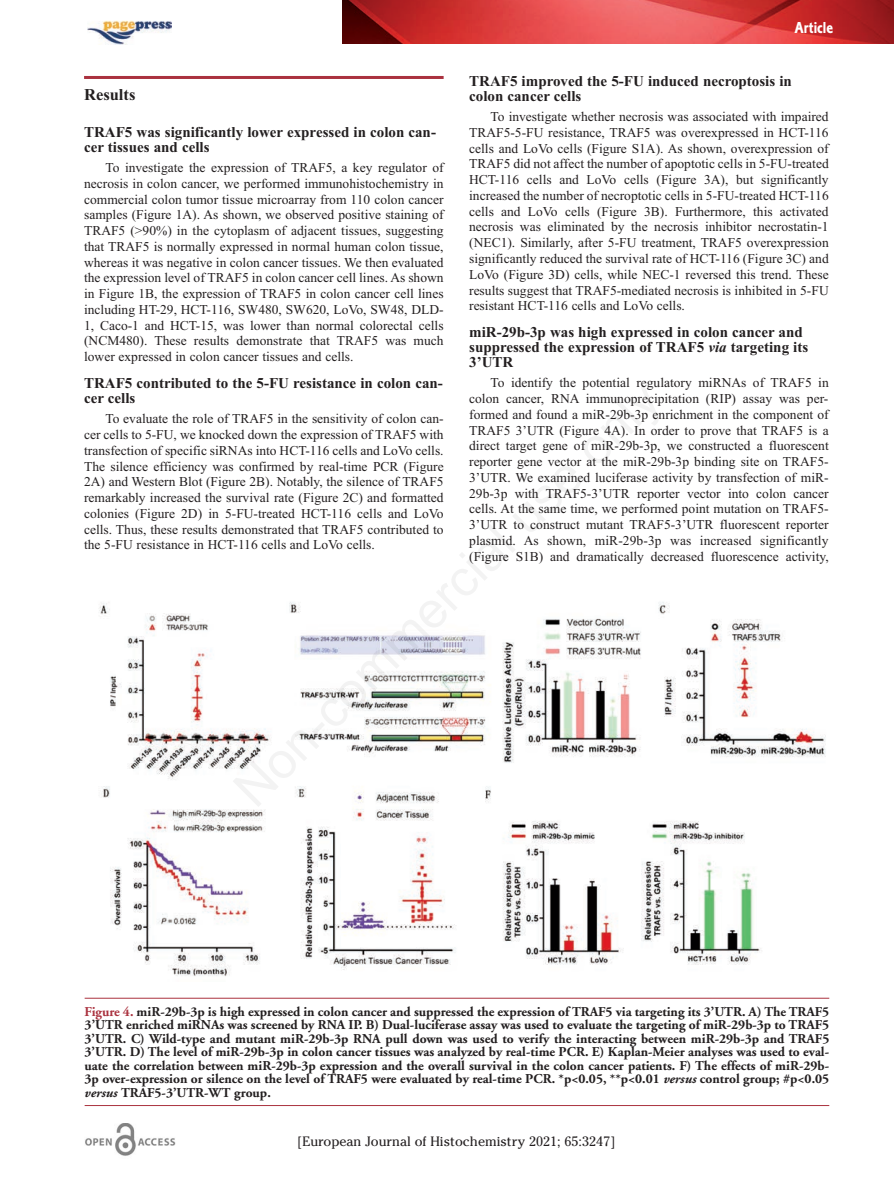
<style>
.page{position:relative;width:894px;height:1188px;background:#fff}
.page>*{position:absolute;margin:0;border:0;box-sizing:border-box;transform-origin:0 0}
.t1{font:16.5px "Corinthian Bold Condensed Plain";color:#fff}
.t2{font:700 16.5px "Times New Roman";color:#231f20}
.t3{font:700 15px/15px "Times New Roman";color:#231f20}
.t4{font:13.5px/15.8px "Times New Roman";color:#231f20;text-align:justify}
.t5{font:700 13.5px/13.5px "Adobe Garamond";color:#231f20;text-align:justify}
.t6{font:13.5px "Cheltenham";color:#231f20}
.s1{font-style:italic}
.s2{color:#aa323f}
</style>
<div class="page">
<svg style="left:343px;top:0;width:550px;height:43px;background:#cc3c3d"></svg>
<img style="left:88px;top:20px;width:84px;height:24px">
<hr style="left:84px;top:76px;width:359px;height:3px;background:#aa323f">
<img style="left:85px;top:1123px;width:91px;height:33px">
<hr style="left:85px;top:997px;width:744px;height:1px;background:#aa323f">
<hr style="left:85px;top:1105px;width:744px;height:1px;background:#aa323f">
<img style="left:99px;top:602px;width:727px;height:374px">
<p class="t2" style="left:84px;top:85px;width:53px">Results</p>
<p class="t3" style="left:84px;top:124px;width:353px">TRAF5 was significantly lower expressed in colon can&shy;cer tissues and cells</p>
<p class="t4" style="left:84px;top:159px;width:361px;text-indent:21px">To investigate the expression of TRAF5, a key regulator of necrosis in colon cancer, we performed immunohistochemistry in commercial colon tumor tissue microarray from 110 colon cancer samples (Figure 1A). As shown, we observed positive staining of TRAF5 (&gt;90%) in the cytoplasm of adjacent tissues, suggesting that TRAF5 is normally expressed in normal human colon tissue, whereas it was negative in colon cancer tissues. We then evaluated the expression level of TRAF5 in colon cancer cell lines. As shown in Figure 1B, the expression of TRAF5 in colon cancer cell lines including HT-29, HCT-116, SW480, SW620, LoVo, SW48, DLD-1, Caco-1 and HCT-15, was lower than normal colorectal cells (NCM480). These results demonstrate that TRAF5 was much lower expressed in colon cancer tissues and cells.</p>
<p class="t3" style="left:84px;top:375px;width:360px">TRAF5 contributed to the 5-FU resistance in colon can&shy;cer cells</p>
<p class="t4" style="left:84px;top:410px;width:361px;text-indent:21px">To evaluate the role of TRAF5 in the sensitivity of colon can&shy;cer cells to 5-FU, we knocked down the expression of TRAF5 with transfection of specific siRNAs into HCT-116 cells and LoVo cells.<br>The silence efficiency was confirmed by real-time PCR (Figure 2A) and Western Blot (Figure 2B). Notably, the silence of TRAF5 remarkably increased the survival rate (Figure 2C) and formatted colonies (Figure 2D) in 5-FU-treated HCT-116 cells and LoVo cells. Thus, these results demonstrated that TRAF5 contributed to the 5-FU resistance in HCT-116 cells and LoVo cells.</p>
<p class="t1" style="left:794px;top:22px;width:40px">Article</p>
<p class="t3" style="left:469px;top:73px;width:324px">TRAF5 improved the 5-FU induced necroptosis in colon cancer cells</p>
<p class="t4" style="left:469px;top:109px;width:361px;text-indent:21px">To investigate whether necrosis was associated with impaired TRAF5-5-FU resistance, TRAF5 was overexpressed in HCT-116 cells and LoVo cells (Figure S1A). As shown, overexpression of TRAF5 did not affect the number of apoptotic cells in 5-FU-treated HCT-116 cells and LoVo cells (Figure 3A), but significantly increased the number of necroptotic cells in 5-FU-treated HCT-116 cells and LoVo cells (Figure 3B). Furthermore, this activated necrosis was eliminated by the necrosis inhibitor necrostatin-1 (NEC1). Similarly, after 5-FU treatment, TRAF5 overexpression significantly reduced the survival rate of HCT-116 (Figure 3C) and LoVo (Figure 3D) cells, while NEC-1 reversed this trend. These results suggest that TRAF5-mediated necrosis is inhibited in 5-FU resistant HCT-116 cells and LoVo cells.</p>
<p class="t3" style="left:469px;top:324px;width:340px">miR-29b-3p was high expressed in colon cancer and suppressed the expression of TRAF5 <span class="s1">via</span> targeting its<br>3’UTR</p>
<p class="t4" style="left:469px;top:375px;width:361px;text-indent:21px">To identify the potential regulatory miRNAs of TRAF5 in colon cancer, RNA immunoprecipitation (RIP) assay was per&shy;formed and found a miR-29b-3p enrichment in the component of TRAF5 3’UTR (Figure 4A). In order to prove that TRAF5 is a direct target gene of miR-29b-3p, we constructed a fluorescent reporter gene vector at the miR-29b-3p binding site on TRAF5- 3’UTR. We examined luciferase activity by transfection of miR-29b-3p with TRAF5-3’UTR reporter vector into colon cancer cells. At the same time, we performed point mutation on TRAF5- 3’UTR to construct mutant TRAF5-3’UTR fluorescent reporter plasmid. As shown, miR-29b-3p was increased significantly (Figure S1B) and dramatically decreased fluorescence activity,</p>
<p class="t5" style="left:85px;top:1005px;width:746px"><span class="s2">Figure 4.</span> miR-29b-3p is high expressed in colon cancer and suppressed the expression of TRAF5 via targeting its 3’UTR. A) The TRAF5<br>3’UTR enriched miRNAs was screened by RNA IP. B) Dual-luciferase assay was used to evaluate the targeting of miR-29b-3p to TRAF5<br>3’UTR. C) Wild-type and mutant miR-29b-3p RNA pull down was used to verify the interacting between miR-29b-3p and TRAF5<br>3’UTR. D) The level of miR-29b-3p in colon cancer tissues was analyzed by real-time PCR. E) Kaplan-Meier analyses was used to eval&shy;uate the correlation between miR-29b-3p expression and the overall survival in the colon cancer patients. F) The effects of miR-29b-3p over-expression or silence on the level of TRAF5 were evaluated by real-time PCR. *p&lt;0.05, **p&lt;0.01 <span class="s1">versus</span> control group; #p&lt;0.05 <span class="s1">versus</span> TRAF5-3’UTR-WT group.</p>
<p class="t6" style="left:297px;top:1133px;width:320px">[European Journal of Histochemistry 2021; 65:3247]</p>
</div>
